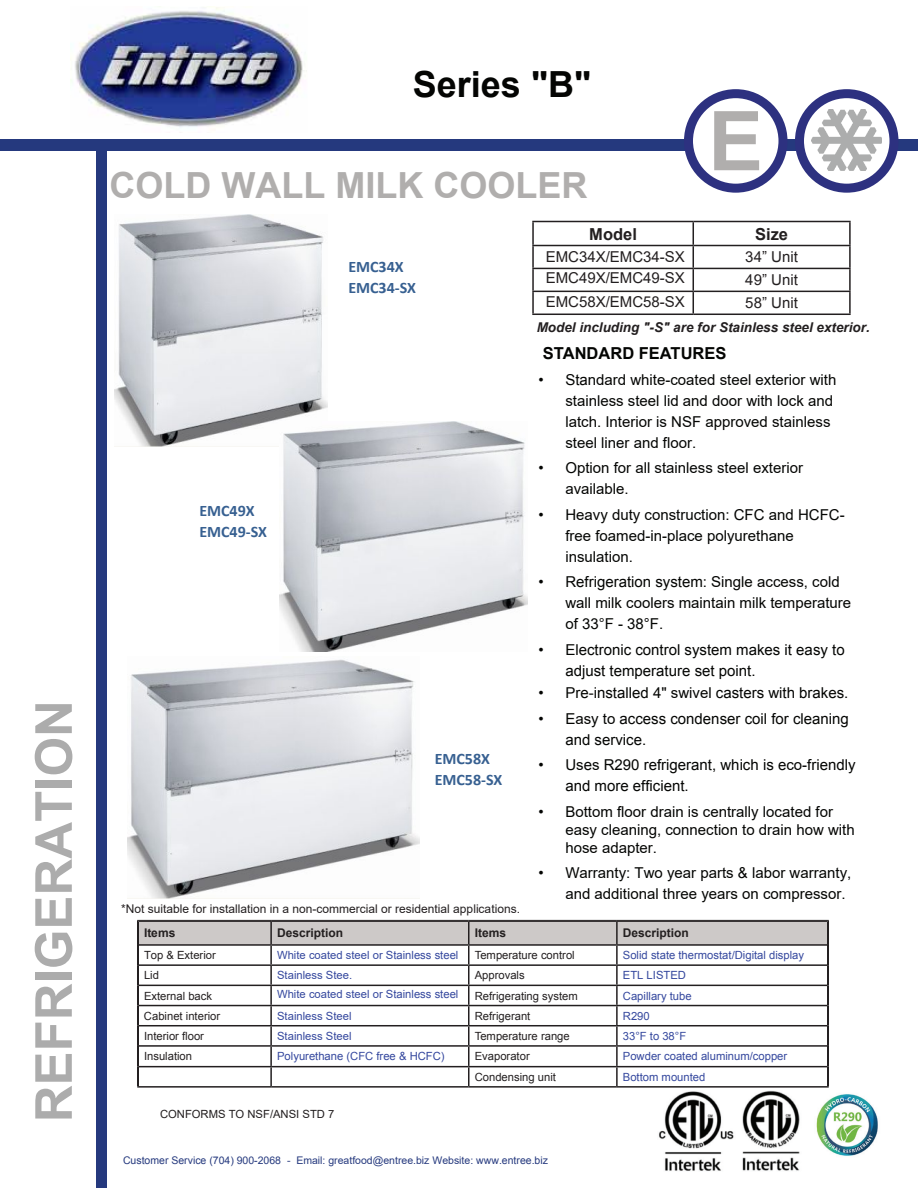
<style>
.page{position:relative;width:918px;height:1188px;background:#fff}
.page>*{position:absolute;margin:0;border:0;box-sizing:border-box;transform-origin:0 0}
.t1{font:700 51px "Arial";color:#acacac}
.t2{font:700 36px "Arial";color:#b0aead}
.t3{font:700 36px "Arial";color:#040503}
.t4{font:700 16.5px "Arial";color:#040503}
.t5{font:700 16.5px "Arial";color:#231f20}
.t6{font:700 16.05px/21px "Calibri";color:#376091}
.t7{font:15px/21px "Arial";color:#040503}
.t8{font:15px/23px "Arial";color:#231f20;text-align:justify}
.t9{font:italic 700 13.5px "Arial";color:#231f20}
.t10{font:12px "Arial";color:#231f20}
.t11{font:700 12px "Arial";color:#231f20}
.t12{font:11.25px "Arial";color:#35489e}
.t13{font:11.25px "Arial";color:#231f20}
.t14{font:11.25px "Arial";color:#231f20}
.t15{font:11.25px "Arial";color:#35489e}
.t16{font:10.5px "Arial";color:#25397e}
</style>
<div class="page">
<img style="left:114px;top:215px;width:214px;height:232px">
<div style="left:0;top:139px;width:918px;height:12px;background:#25397e"></div>
<div style="left:96px;top:141px;width:10px;height:1047px;background:#25397e"></div>
<svg style="left:688px;top:94px;width:95px;height:94px"></svg>
<div style="left:684px;top:89px;width:104px;height:104px;border:9px solid #2d3180;border-radius:50%"></div>
<svg style="left:800px;top:94px;width:94px;height:94px"></svg>
<svg style="left:714px;top:111px;width:45px;height:59px"></svg>
<img style="left:812px;top:110px;width:70px;height:61px">
<div style="left:795px;top:89px;width:103px;height:104px;border:9px solid #2d3180;border-radius:50%"></div>
<hr style="left:532px;top:221px;width:161px;height:1px;background:#231f20">
<hr style="left:532px;top:222px;width:2px;height:23px;background:#231f20">
<hr style="left:693px;top:221px;width:158px;height:1px;background:#231f20">
<hr style="left:849px;top:222px;width:2px;height:23px;background:#231f20">
<hr style="left:532px;top:245px;width:161px;height:1px;background:#231f20">
<hr style="left:532px;top:246px;width:2px;height:22px;background:#231f20">
<hr style="left:693px;top:245px;width:158px;height:1px;background:#231f20">
<hr style="left:849px;top:246px;width:2px;height:22px;background:#231f20">
<hr style="left:532px;top:268px;width:161px;height:1px;background:#231f20">
<hr style="left:532px;top:269px;width:2px;height:22px;background:#231f20">
<hr style="left:693px;top:268px;width:158px;height:1px;background:#231f20">
<hr style="left:849px;top:269px;width:2px;height:22px;background:#231f20">
<hr style="left:532px;top:291px;width:161px;height:1px;background:#231f20">
<hr style="left:532px;top:292px;width:2px;height:22px;background:#231f20">
<hr style="left:693px;top:291px;width:158px;height:1px;background:#231f20">
<svg style="left:693px;top:222px;width:1px;height:92px"></svg>
<hr style="left:849px;top:292px;width:2px;height:22px;background:#231f20">
<hr style="left:532px;top:314px;width:161px;height:1px;background:#231f20">
<hr style="left:693px;top:314px;width:158px;height:1px;background:#231f20">
<hr style="left:137px;top:920px;width:134px;height:1px;background:#231f20">
<hr style="left:271px;top:920px;width:198px;height:1px;background:#231f20">
<hr style="left:469px;top:920px;width:148px;height:1px;background:#231f20">
<hr style="left:617px;top:920px;width:212px;height:1px;background:#231f20">
<svg style="left:137px;top:921px;width:692px;height:165px"></svg>
<hr style="left:137px;top:1086px;width:134px;height:2px;background:#231f20">
<hr style="left:271px;top:1086px;width:198px;height:2px;background:#231f20">
<hr style="left:469px;top:1086px;width:148px;height:2px;background:#231f20">
<hr style="left:617px;top:1086px;width:212px;height:2px;background:#231f20">
<img style="left:659px;top:1091px;width:219px;height:80px">
<img style="left:127px;top:659px;width:293px;height:240px">
<img style="left:279px;top:421px;width:249px;height:230px">
<img style="left:71px;top:7px;width:236px;height:121px">
<h1 class="t1" style="left:20px;top:1122px;width:424px;rotate:-90deg">REFRIGERATION</h1>
<h2 class="t3" style="left:413px;top:60px;width:180px">Series "B"</h2>
<h2 class="t2" style="left:110px;top:160px;width:479px">COLD WALL MILK COOLER</h2>
<p class="t6" style="left:348px;top:256px;width:69px">EMC34X<br>EMC34-SX</p>
<p class="t6" style="left:199px;top:500px;width:69px">EMC49X<br>EMC49-SX</p>
<p class="t6" style="left:435px;top:748px;width:69px">EMC58X<br>EMC58-SX</p>
<p class="t10" style="left:121px;top:901px;width:400px">*Not suitable for installation in a non-commercial or residential applications.</p>
<p class="t5" style="left:589px;top:223px;width:49px">Model</p>
<p class="t5" style="left:755px;top:223px;width:35px">Size</p>
<p class="t8" style="left:546px;top:246px;width:141px">EMC34X/EMC34-SX</p>
<p class="t8" style="left:745px;top:246px;width:54px">34” Unit 49” Unit 58” Unit</p>
<p class="t4" style="left:543px;top:342px;width:185px">STANDARD FEATURES</p>
<p class="t7" style="left:565px;top:369px;width:272px;text-indent:-27px">• Standard white-coated steel exterior with stainless steel lid and door with lock and latch. Interior is NSF approved stainless steel liner and floor.</p>
<p class="t7" style="left:565px;top:458px;width:239px;text-indent:-27px">• Option for all stainless steel exterior available.</p>
<p class="t7" style="left:565px;top:504px;width:281px;text-indent:-27px">• Heavy duty construction: CFC and HCFC&shy;free foamed-in-place polyurethane insulation.</p>
<p class="t7" style="left:565px;top:572px;width:287px;text-indent:-27px">• Refrigeration system: Single access, cold wall milk coolers maintain milk temperature of 33°F - 38°F.</p>
<p class="t7" style="left:565px;top:639px;width:281px;text-indent:-27px">• Electronic control system makes it easy to adjust temperature set point.</p>
<p class="t7" style="left:538px;top:683px;width:312px">• Pre-installed 4" swivel casters with brakes.</p>
<p class="t7" style="left:565px;top:708px;width:285px;text-indent:-27px">• Easy to access condenser coil for cleaning and service.</p>
<p class="t7" style="left:565px;top:755px;width:292px;text-indent:-27px">• Uses R290 refrigerant, which is eco-friendly and more efficient.</p>
<p class="t7" style="left:565px;top:803px;width:291px;line-height:18px;text-indent:-27px">• Bottom floor drain is centrally located for easy cleaning, connection to drain how with hose adapter.</p>
<p class="t7" style="left:565px;top:863px;width:287px;text-indent:-27px">• Warranty: Two year parts &amp; labor warranty, and additional three years on compressor.</p>
<p class="t8" style="left:546px;top:266px;width:141px;line-height:24px">EMC49X/EMC49-SX<br>EMC58X/EMC58-SX</p>
<p class="t9" style="left:537px;top:318px;width:335px">Model including "-S" are for Stainless steel exterior.</p>
<p class="t11" style="left:144px;top:925px;width:33px">Items</p>
<p class="t11" style="left:277px;top:925px;width:68px">Description</p>
<p class="t11" style="left:475px;top:925px;width:33px">Items</p>
<p class="t11" style="left:623px;top:925px;width:68px">Description</p>
<p class="t13" style="left:144px;top:947px;width:73px">Top &amp; Exterior</p>
<p class="t12" style="left:277px;top:947px;width:183px">White coated steel or Stainless steel</p>
<p class="t13" style="left:475px;top:948px;width:102px">Temperature control</p>
<p class="t12" style="left:623px;top:948px;width:183px">Solid state thermostat/Digital display</p>
<p class="t13" style="left:144px;top:968px;width:17px">Lid</p>
<p class="t12" style="left:277px;top:968px;width:77px">Stainless Stee.</p>
<p class="t13" style="left:475px;top:968px;width:52px">Approvals</p>
<p class="t15" style="left:623px;top:968px;width:65px">ETL LISTED</p>
<p class="t13" style="left:144px;top:988px;width:70px">External back</p>
<p class="t13" style="left:475px;top:988px;width:105px">Refrigerating system</p>
<p class="t12" style="left:623px;top:988px;width:70px">Capillary tube</p>
<p class="t13" style="left:144px;top:1008px;width:78px">Cabinet interior</p>
<p class="t12" style="left:277px;top:1008px;width:76px">Stainless Steel</p>
<p class="t13" style="left:475px;top:1008px;width:57px">Refrigerant</p>
<p class="t12" style="left:623px;top:1008px;width:28px">R290</p>
<p class="t13" style="left:144px;top:1029px;width:62px">Interior floor</p>
<p class="t12" style="left:277px;top:1028px;width:76px">Stainless Steel</p>
<p class="t13" style="left:475px;top:1029px;width:97px">Temperature range</p>
<p class="t12" style="left:623px;top:1028px;width:65px">33°F to 38°F</p>
<p class="t13" style="left:144px;top:1049px;width:50px">Insulation</p>
<p class="t12" style="left:277px;top:1049px;width:169px">Polyurethane (CFC free &amp; HCFC)</p>
<p class="t13" style="left:475px;top:1049px;width:57px">Evaporator</p>
<p class="t12" style="left:623px;top:1049px;width:166px">Powder coated aluminum/copper</p>
<p class="t13" style="left:475px;top:1070px;width:83px">Condensing unit</p>
<p class="t12" style="left:623px;top:1070px;width:84px">Bottom mounted</p>
<p class="t12" style="left:277px;top:986px;width:183px">White coated steel or Stainless steel</p>
<p class="t14" style="left:160px;top:1107px;width:176px">CONFORMS TO NSF/ANSI STD 7</p>
<p class="t16" style="left:123px;top:1154px;width:427px">Customer Service (704) 900-2068 - Email: greatfood@entree.biz Website: www.entree.biz</p>
</div>
